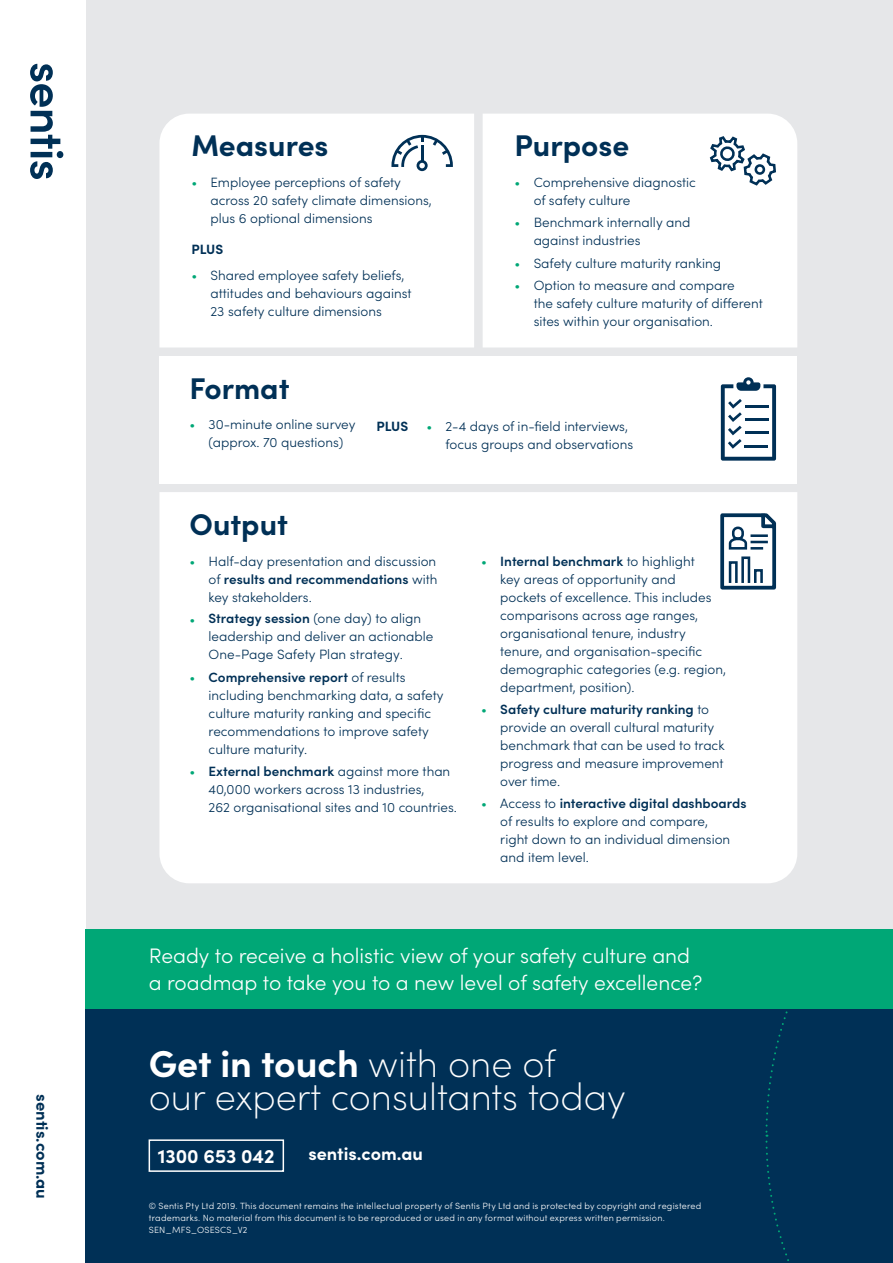
<style>
.page{position:relative;width:893px;height:1263px;background:#fff}
.page>*{position:absolute;margin:0;border:0;box-sizing:border-box;transform-origin:0 0}
.t1{font:200 37.5px/33px "Sofia Pro";color:#fff}
.Heading_1{font:700 30px "Sofia Pro";color:#003056}
.t2{font:300 21px/27px "Sofia Pro";color:#fff}
.Paragraph_Style_1{font:700 19.5px "Sofia Pro";color:#fff}
.t3{font:700 18px "Sofia Pro";color:#fff}
.t4{font:700 16.5px "Sofia Pro";color:#003056}
.t5{font:300 13.5px/18px "Sofia Pro";color:#003056}
.t6{font:700 13.5px "Sofia Pro";color:#003056}
.t7{font:300 9px/12px "Sofia Pro";letter-spacing:.025em;color:#fff}
.s1{color:#00a776}
.s2{font-weight:600}
.s3{font-weight:700}
</style>
<div class="page">
<div style="left:87px;top:0;width:806px;height:1263px;background:#e6e7e9"></div>
<div style="left:85px;top:1008px;width:808px;height:255px;background:#003056"></div>
<svg style="left:764px;top:1008px;width:129px;height:253px"></svg>
<div style="left:149px;top:1139px;width:135px;height:33px;border:2px solid #fff"></div>
<div style="left:85px;top:929px;width:808px;height:79px;background:#00a776"></div>
<svg style="left:30px;top:64px;width:33px;height:115px"></svg>
<div style="left:159px;top:114px;width:315px;height:233px;background:#fff"></div>
<div style="left:483px;top:114px;width:314px;height:233px;background:#fff"></div>
<div style="left:159px;top:492px;width:638px;height:391px;background:#fff"></div>
<svg style="left:718px;top:510px;width:60px;height:81px"></svg>
<div style="left:159px;top:356px;width:638px;height:128px;background:#fff"></div>
<svg style="left:708px;top:114px;width:70px;height:73px"></svg>
<svg style="left:391px;top:135px;width:62px;height:36px"></svg>
<svg style="left:721px;top:377px;width:55px;height:84px"></svg>
<p class="t4" style="left:55px;top:1094px;width:106px;rotate:90deg">sentis.com.au</p>
<p class="Heading_1" style="left:191px;top:123px;width:139px">Measures</p>
<p class="t5" style="left:210px;top:173px;width:223px;text-indent:-19px"><span class="s1">•</span> Employee perceptions of safety across 20 safety climate dimensions, plus 6 optional dimensions</p>
<p class="t6" style="left:191px;top:239px;width:33px">PLUS</p>
<p class="t5" style="left:210px;top:266px;width:203px;text-indent:-19px"><span class="s1">•</span> Shared employee safety beliefs, attitudes and behaviours against<br>23 safety culture dimensions</p>
<p class="Heading_1" style="left:514px;top:123px;width:116px">Purpose</p>
<p class="t5" style="left:534px;top:173px;width:164px;text-indent:-19px"><span class="s1">•</span> Comprehensive diagnostic of safety culture</p>
<p class="t5" style="left:534px;top:213px;width:158px;text-indent:-19px"><span class="s1">•</span> Benchmark internally and against industries</p>
<p class="t5" style="left:514px;top:253px;width:208px"><span class="s1">•</span> Safety culture maturity ranking</p>
<p class="t5" style="left:534px;top:275px;width:231px;text-indent:-19px"><span class="s1">•</span> Option to measure and compare<br>the safety culture maturity of different sites within your organisation.</p>
<p class="Heading_1" style="left:189px;top:365px;width:102px">Format</p>
<p class="t5" style="left:189px;top:415px;width:167px;text-align:center"><span class="s1">•</span> 30-minute online survey (approx. 70 questions)</p>
<p class="t5" style="left:445px;top:416px;width:189px;text-indent:-19px"><span class="s1">•</span> 2-4 days of in-field interviews, focus groups and observations</p>
<p class="t6" style="left:376px;top:415px;width:33px">PLUS</p>
<p class="Heading_1" style="left:189px;top:501px;width:100px">Output</p>
<p class="t5" style="left:209px;top:551px;width:230px;text-align:justify;text-indent:-19px"><span class="s1">•</span> Half-day presentation and discussion of <span class="s2">results and recommendations</span> with key stakeholders.</p>
<p class="t5" style="left:209px;top:609px;width:226px;text-indent:-19px"><span class="s1">•</span> <span class="s2">Strategy session</span> (one day) to align leadership and deliver an actionable<br>One-Page Safety Plan strategy.</p>
<p class="t5" style="left:209px;top:668px;width:236px;text-indent:-19px"><span class="s1">•</span> <span class="s2">Comprehensive report</span> of results including benchmarking data, a safety culture maturity ranking and specific recommendations to improve safety culture maturity.</p>
<p class="t5" style="left:209px;top:762px;width:250px;text-indent:-19px"><span class="s1">•</span> <span class="s2">External benchmark</span> against more than<br>40,000 workers across 13 industries,<br>262 organisational sites and 10 countries.</p>
<p class="t5" style="left:500px;top:551px;width:227px;text-indent:-19px"><span class="s1">•</span> <span class="s2">Internal benchmark</span> to highlight<br>key areas of opportunity and<br>pockets of excellence. This includes comparisons across age ranges, organisational tenure, industry tenure, and organisation-specific demographic categories (e.g. region, department, position).</p>
<p class="t5" style="left:500px;top:699px;width:226px;text-indent:-19px"><span class="s1">•</span> <span class="s2">Safety culture maturity ranking</span> to provide an overall cultural maturity benchmark that can be used to track progress and measure improvement over time.</p>
<p class="t5" style="left:500px;top:794px;width:248px;text-indent:-19px"><span class="s1">•</span> Access to <span class="s2">interactive digital dashboards </span>of results to explore and compare,<br>right down to an individual dimension and item level.</p>
<p class="t2" style="left:149px;top:940px;width:555px">Ready to receive a holistic view of your safety culture and a roadmap to take you to a new level of safety excellence?</p>
<p class="t1" style="left:149px;top:1045px;width:478px"><span class="s3">Get in touch</span> with one of<br>our expert consultants today</p>
<p class="Paragraph_Style_1" style="left:158px;top:1141px;width:118px">1300 653 042</p>
<p class="t3" style="left:308px;top:1140px;width:116px">sentis.com.au</p>
<p class="t7" style="left:149px;top:1199px;width:554px">© Sentis Pty Ltd 2019. This document remains the intellectual property of Sentis Pty Ltd and is protected by copyright and registered trademarks. No material from this document is to be reproduced or used in any format without express written permission.<br>SEN_MFS_OSESCS_V2</p>
</div>
